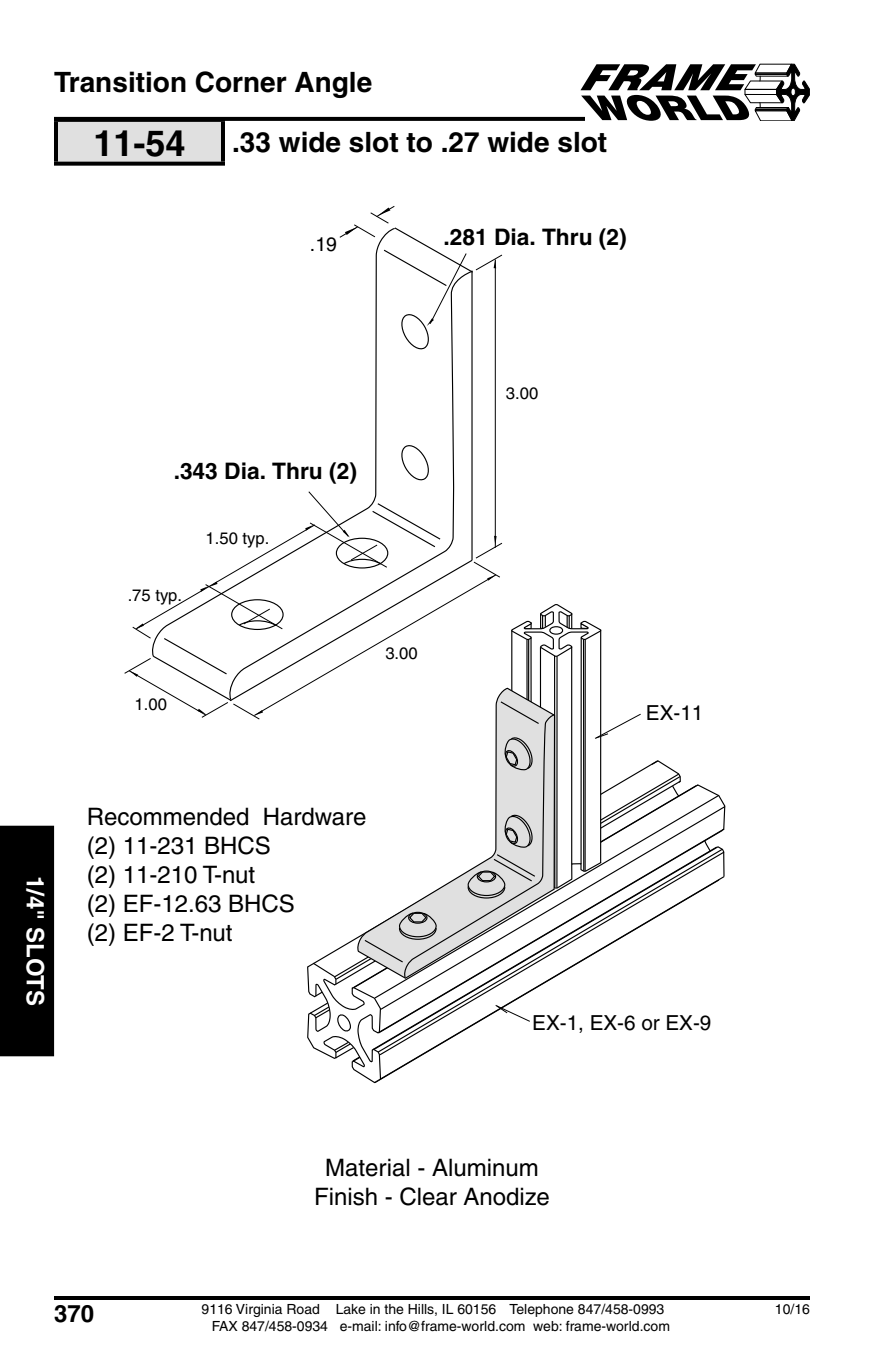
<style>
.page{position:relative;width:882px;height:1368px;background:#fff}
.page>*{position:absolute;margin:0;border:0;box-sizing:border-box;transform-origin:0 0}
.t1{font:700 36px "Helvetica";color:#000}
.t2{font:700 28px/60.4px "Helvetica";color:#000}
.t3{font:24px/28.8px "Helvetica";color:#000;text-align:center}
.t4{font:700 24px "Helvetica";color:#fff}
.t5{font:700 24px "Helvetica";color:#000}
.t6{font:700 22.8px "Helvetica";color:#000}
.t7{font:20.6px "Helvetica";color:#000}
.t8{font:19.4px "Helvetica";color:#000}
.t9{font:16.6px "Helvetica";color:#000}
.t10{font:14px/16.8px "Helvetica";color:#000}
</style>
<div class="page">
<div style="left:0;top:826px;width:54px;height:230px;background:#000"></div>
<hr style="left:54px;top:1296px;width:756px;height:4px;background:#000">
<svg style="left:54px;top:117px;width:526px;height:4px"></svg>
<svg style="left:580px;top:63px;width:230px;height:58px"></svg>
<svg style="left:556px;top:794px;width:165px;height:183px"></svg>
<svg style="left:556px;top:764px;width:103px;height:201px"></svg>
<svg style="left:703px;top:839px;width:22px;height:39px"></svg>
<svg style="left:695px;top:784px;width:31px;height:48px"></svg>
<svg style="left:650px;top:760px;width:31px;height:38px"></svg>
<svg style="left:357px;top:116px;width:199px;height:796px"></svg>
<svg style="left:404px;top:899px;width:152px;height:148px"></svg>
<svg style="left:307px;top:912px;width:130px;height:172px"></svg>
<div style="left:408px;top:912px;width:20px;height:12px;border:1px solid #000;border-radius:50%"></div>
<hr style="left:495px;top:260px;width:1px;height:288px;background:#000">
<svg style="left:339px;top:205px;width:164px;height:146px"></svg>
<svg style="left:124px;top:491px;width:517px;height:408px"></svg>
<svg style="left:496px;top:1005px;width:35px;height:17px"></svg>
<div style="left:56px;top:120px;width:167px;height:44px;background:#e0e0e0"></div>
<svg style="left:54px;top:118px;width:171px;height:4px"></svg>
<hr style="left:54px;top:122px;width:4px;height:40px;background:#000">
<hr style="left:221px;top:122px;width:4px;height:40px;background:#000">
<svg style="left:54px;top:162px;width:171px;height:4px"></svg>
<h2 class="t2" style="left:232px;top:55px;width:377px;text-indent:-178px">Transition Corner Angle<br>.33 wide slot to .27 wide slot</h2>
<h1 class="t1" style="left:93px;top:130px;width:94px">11-54</h1>
<h3 class="t8" style="left:310px;top:237px;width:29px">.19</h3>
<h3 class="t6" style="left:443px;top:229px;width:185px">.281 Dia. Thru (2)</h3>
<h3 class="t4" style="left:44px;top:876px;width:132px;rotate:90deg">1/4" SLOTS</h3>
<h3 class="t6" style="left:174px;top:463px;width:185px">.343 Dia. Thru (2)</h3>
<p class="t9" style="left:128px;top:589px;width:56px">.75 typ.</p>
<p class="t9" style="left:206px;top:532px;width:65px">1.50 typ.</p>
<p class="t9" style="left:135px;top:698px;width:34px">1.00</p>
<p class="t9" style="left:385px;top:647px;width:34px">3.00</p>
<h3 class="t3" style="left:87px;top:805px;width:281px;text-align:left">Recommended Hardware (2) 11-231 BHCS<br>(2) 11-210 T-nut<br>(2) EF-12.63 BHCS<br>(2) EF-2 T-nut</h3>
<p class="t9" style="left:506px;top:387px;width:34px">3.00</p>
<h3 class="t7" style="left:646px;top:705px;width:59px">EX-11</h3>
<h3 class="t7" style="left:532px;top:1015px;width:181px">EX-1, EX-6 or EX-9</h3>
<h3 class="t3" style="left:314px;top:1156px;width:237px">Material - Aluminum<br>Finish - Clear Anodize</h3>
<h3 class="t5" style="left:54px;top:1305px;width:42px">370</h3>
<p class="t10" style="left:212px;top:1302px;width:460px;text-indent:-10px">9116 Virginia Road Lake in the Hills, IL 60156 Telephone 847/458-0993<br>FAX 847/458-0934 e-mail: info@frame-world.com web: frame-world.com</p>
<p class="t10" style="left:775px;top:1302px;width:37px">10/16</p>
</div>
